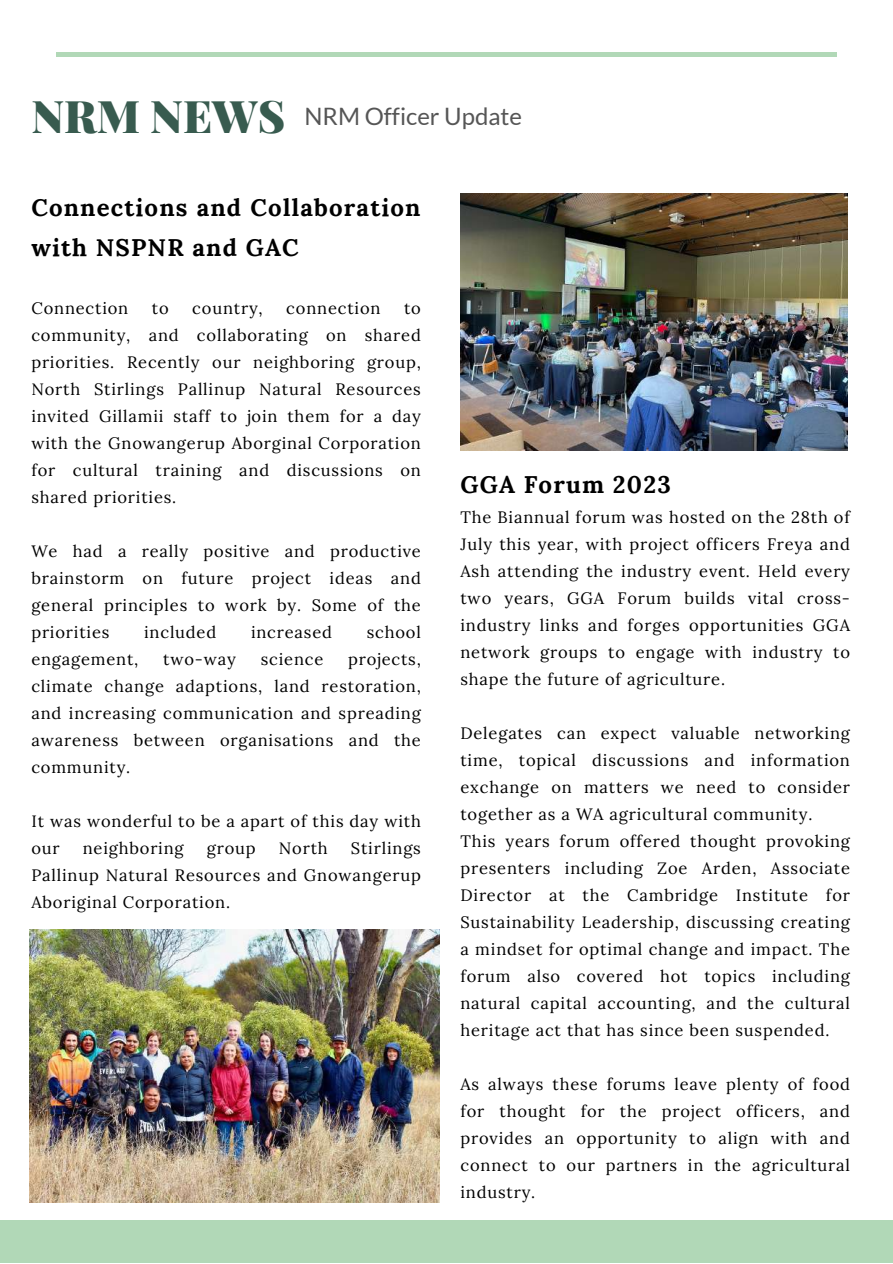
<style>
.page{position:relative;width:893px;height:1264px;background:#fff}
.page>*{position:absolute;margin:0;border:0;box-sizing:border-box;transform-origin:0 0}
.t1{font:900 45px "Playfair Display";color:#385b4f}
.t2{font:700 24px/40.5px "Lora";letter-spacing:.05em;color:#000}
.t3{font:24px "Lato";color:#565656}
.t4{font:16.5px/27px "Lora";letter-spacing:.05em;color:#000;text-align:justify}
</style>
<div class="page">
<div style="left:0;top:1219px;width:892px;height:43px;background:#b1d8b7"></div>
<hr style="left:56px;top:53px;width:780px;height:4px;background:#b1d8b7">
<img style="left:460px;top:194px;width:387px;height:256px">
<img style="left:30px;top:929px;width:409px;height:273px">
<h1 class="t1" style="left:31px;top:84px;width:255px">NRM NEWS</h1>
<h2 class="t3" style="left:304px;top:101px;width:219px">NRM Officer Update</h2>
<h2 class="t2" style="left:31px;top:187px;width:390px">Connections and Collaboration with NSPNR and GAC</h2>
<p class="t4" style="left:31px;top:294px;width:98px">Connection</p>
<p class="t4" style="left:152px;top:294px;width:18px">to</p>
<p class="t4" style="left:192px;top:294px;width:72px">country,</p>
<p class="t4" style="left:286px;top:294px;width:96px">connection</p>
<p class="t4" style="left:31px;top:294px;width:391px;text-indent:372px">to community, and collaborating on shared priorities. Recently our neighboring group, North Stirlings Pallinup Natural Resources invited Gillamii staff to join them for a day with the Gnowangerup Aborginal Corporation for cultural training and discussions on shared priorities.</p>
<p class="t4" style="left:31px;top:537px;width:391px">We had a really positive and productive brainstorm on future project ideas and general principles to work by. Some of the priorities</p>
<p class="t4" style="left:144px;top:618px;width:74px">included</p>
<p class="t4" style="left:251px;top:618px;width:82px">increased</p>
<p class="t4" style="left:367px;top:618px;width:56px">school</p>
<p class="t4" style="left:31px;top:645px;width:391px;text-indent:317px">projects, climate change adaptions, land restoration, and increasing communication and spreading awareness between organisations and the community.</p>
<p class="t4" style="left:31px;top:807px;width:391px">It was wonderful to be a apart of this day with our</p>
<p class="t4" style="left:31px;top:645px;width:109px">engagement,</p>
<p class="t4" style="left:163px;top:645px;width:74px">two-way</p>
<p class="t4" style="left:261px;top:645px;width:64px">science</p>
<p class="t4" style="left:31px;top:834px;width:391px;text-indent:319px">Stirlings Pallinup Natural Resources and Gnowangerup Aboriginal Corporation.</p>
<p class="t4" style="left:83px;top:834px;width:102px">neighboring</p>
<p class="t4" style="left:207px;top:834px;width:50px">group</p>
<p class="t4" style="left:279px;top:834px;width:50px">North</p>
<h2 class="t2" style="left:460px;top:463px;width:212px">GGA Forum 2023</h2>
<p class="t4" style="left:460px;top:503px;width:391px">The Biannual forum was hosted on the 28th of July this year, with project officers Freya and Ash attending the industry event. Held every two years, GGA Forum builds vital cross&shy;industry links and forges opportunities GGA network groups to engage with industry to shape the future of agriculture.</p>
<p class="t4" style="left:460px;top:719px;width:391px;text-align:left">Delegates can expect valuable networking time, topical discussions and information exchange on matters we need to consider together as a WA agricultural community.<br>This years forum offered thought provoking presenters including Zoe Arden, Associate Director at the Cambridge Institute for Sustainability Leadership, discussing creating a mindset for optimal change and impact. The forum also covered hot topics including natural capital accounting, and the cultural heritage act that has since been suspended.</p>
<p class="t4" style="left:460px;top:1070px;width:391px">As always these forums leave plenty of food for thought for the project officers, and provides an opportunity to align with and connect to our partners in the agricultural industry.</p>
</div>
